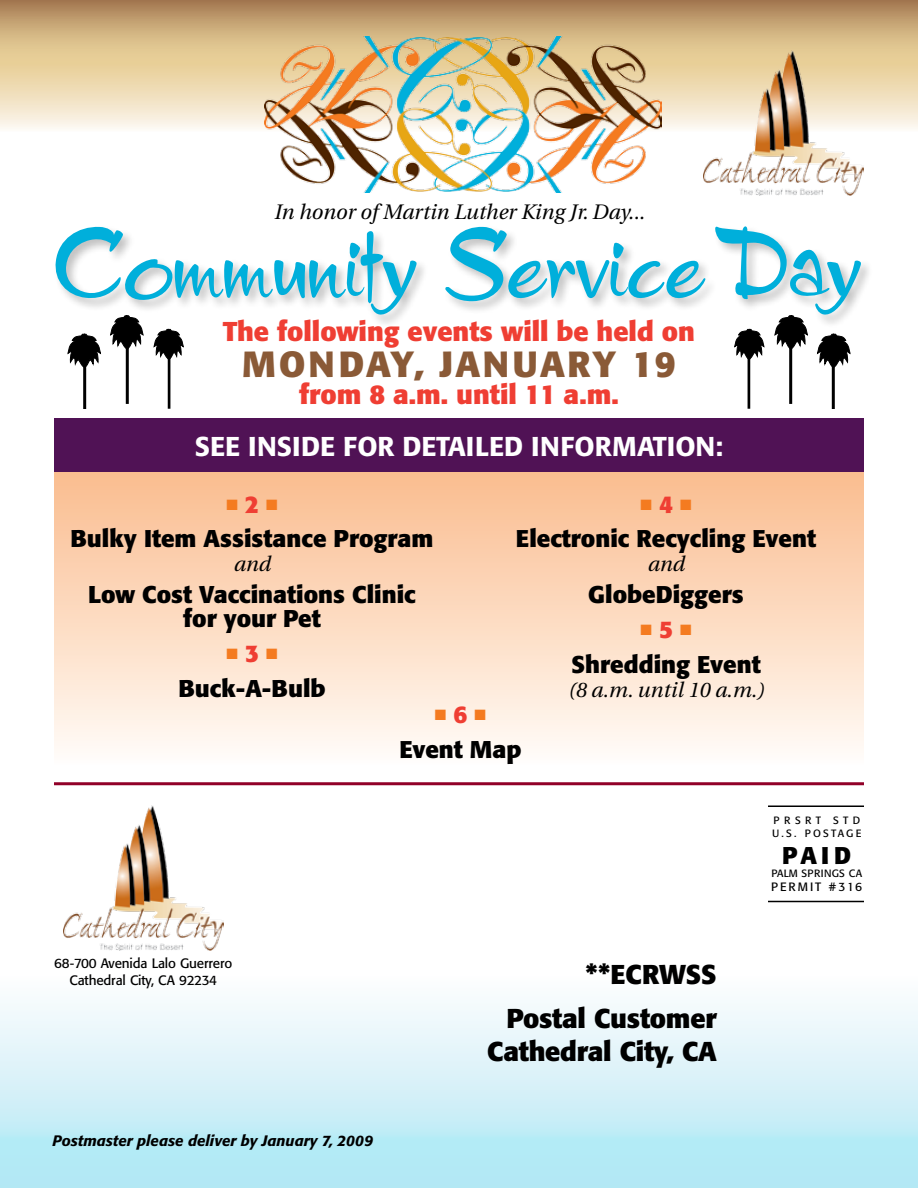
<style>
.page{position:relative;width:918px;height:1188px;background:#fff}
.page>*{position:absolute;margin:0;border:0;box-sizing:border-box;transform-origin:0 0}
.t1{font:87px "Charade JF";color:#00afdb}
.t2{font:700 36px "Formata";letter-spacing:.09em;color:#8a5a37}
.t3{font:700 27px "Formata";color:#ef3e33}
.t4{font:700 27px/43.8px "Formata";letter-spacing:-.01em;color:#000;text-align:right}
.t5{font:500 27px "Formata";color:#fff}
.t6{font:700 24px/34.8px "Formata";color:#000;text-align:center}
.t7{font:italic 21px "Utopia";color:#000}
.t8{font:italic 500 15px "Formata";color:#000}
.t9{font:13.5px/16.5px "Formata";letter-spacing:-.01em;color:#000;text-align:center}
.t10{font:12px "Formata";color:#000}
.t11{font:10.5px/12.6px "Formata";letter-spacing:.4em;color:#000}
.t12{font:10.5px "Formata";letter-spacing:.03em;color:#000}
.s1{color:#f47b20}
.s2{color:#ef3e33}
</style>
<div class="page">
<div style="left:0;top:946px;width:918px;height:242px;background:linear-gradient(to bottom,#fff,#ade7f4)"></div>
<svg style="left:0;top:0;width:918px;height:129px"></svg>
<div style="left:54px;top:472px;width:810px;height:310px;background:linear-gradient(to bottom,#fabc8d,#fff)"></div>
<div style="left:54px;top:418px;width:810px;height:54px;background:#501255"></div>
<img style="left:704px;top:51px;width:160px;height:144px">
<hr style="left:83px;top:365px;width:3px;height:43px;background:#000">
<svg style="left:67px;top:333px;width:34px;height:47px"></svg>
<hr style="left:126px;top:347px;width:3px;height:57px;background:#000">
<svg style="left:110px;top:328px;width:34px;height:34px"></svg>
<hr style="left:168px;top:357px;width:2px;height:51px;background:#000">
<svg style="left:153px;top:329px;width:31px;height:42px"></svg>
<hr style="left:54px;top:782px;width:810px;height:3px;background:#910028">
<img style="left:265px;top:36px;width:397px;height:157px">
<hr style="left:832px;top:365px;width:3px;height:43px;background:#000">
<svg style="left:817px;top:333px;width:34px;height:47px"></svg>
<hr style="left:789px;top:347px;width:3px;height:57px;background:#000">
<svg style="left:774px;top:328px;width:34px;height:34px"></svg>
<hr style="left:748px;top:357px;width:2px;height:51px;background:#000">
<svg style="left:734px;top:329px;width:31px;height:42px"></svg>
<div style="left:53px;top:224px;width:821px;height:104px;background:#000;opacity:.25"></div>
<img style="left:63px;top:806px;width:160px;height:144px">
<hr style="left:768px;top:901px;width:96px;height:1px;background:#000">
<hr style="left:768px;top:806px;width:96px;height:1px;background:#000">
<p class="t7" style="left:274px;top:200px;width:372px">In honor of Martin Luther King Jr. Day...</p>
<h1 class="t1" style="left:55px;top:210px;width:809px">Community Service Day</h1>
<p class="t3" style="left:223px;top:314px;width:474px">The following events will be held on</p>
<h2 class="t2" style="left:242px;top:342px;width:435px">Monday, January 19</h2>
<p class="t3" style="left:299px;top:377px;width:321px">from 8 a.m. until 11 a.m.</p>
<p class="t5" style="left:195px;top:430px;width:530px">SEE INSI DE FOR DETAILED INFORMATION:</p>
<p class="t6" style="left:70px;top:486px;width:365px"><span class="s1">■</span><span class="s2">2</span><span class="s1">■<br></span>Bulky Item Assistance Program</p>
<p class="t7" style="left:233px;top:553px;width:39px">and</p>
<p class="t6" style="left:88px;top:583px;width:329px;line-height:24px">Low Cost Vaccinations Clinic for your Pet</p>
<p class="t6" style="left:178px;top:636px;width:149px"><span class="s1">■</span><span class="s2">3</span><span class="s1">■<br></span>Buck-A-Bulb</p>
<p class="t6" style="left:516px;top:486px;width:302px"><span class="s1">■</span><span class="s2">4</span><span class="s1">■<br></span>Electronic Recycling Event</p>
<p class="t7" style="left:647px;top:553px;width:39px">and</p>
<p class="t6" style="left:588px;top:577px;width:157px">GlobeDiggers</p>
<p class="t6" style="left:571px;top:612px;width:191px"><span class="s1">■</span><span class="s2">5</span><span class="s1">■<br></span>Shredding Event</p>
<p class="t7" style="left:568px;top:678px;width:198px">(8 a.m. until 10 a.m.)</p>
<p class="t6" style="left:399px;top:697px;width:124px"><span class="s1">■</span><span class="s2">6</span><span class="s1">■<br></span>Event Map</p>
<p class="t9" style="left:54px;top:955px;width:180px">68-700 AVENIDA LALO GUERRERO<br>CATHEDRAL CITY, CA 92234</p>
<p class="t8" style="left:52px;top:1131px;width:322px">Postmaster please deliver by January 7, 2009</p>
<p class="t4" style="left:506px;top:952px;width:212px">**ECRWSS<br>Postal Customer</p>
<p class="t4" style="left:487px;top:1029px;width:231px">Cathedral City, CA</p>
<p class="t11" style="left:772px;top:814px;width:91px">PRSRT STD<br>U.S. POSTAG E</p>
<p class="t6" style="left:782px;top:838px;width:71px">PAID</p>
<p class="t12" style="left:771px;top:866px;width:85px">PALM SPRINGS CA</p>
<p class="t10" style="left:771px;top:879px;width:10px">PERMIT</p>
<p class="t10" style="left:829px;top:879px;width:35px">#316</p>
</div>
